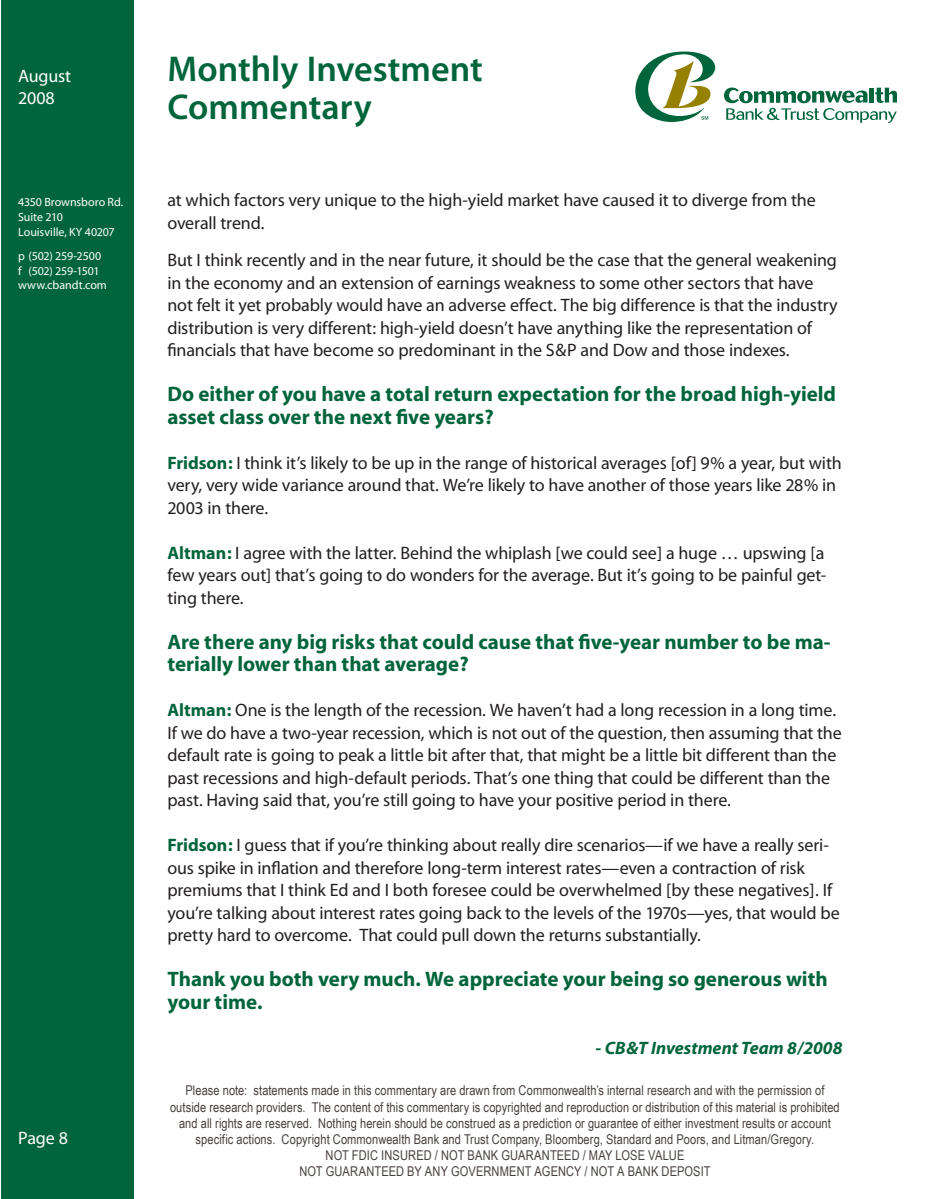
<style>
.page{position:relative;width:929px;height:1199px;background:#fff}
.page>*{position:absolute;margin:0;border:0;box-sizing:border-box;transform-origin:0 0}
.t1{font:600 36px/37.5px "Myriad Pro";color:#00653a}
.t2{font:700 21px/22.5px "Myriad";color:#00653a}
.t3{font:18px/22.5px "Myriad";letter-spacing:-.01em;color:#231f20}
.t4{font:italic 700 18px "Myriad";color:#00653a}
.t5{font:18px/21.6px "Myriad Pro";letter-spacing:-.01em;color:#fff}
.t6{font:18px "Myriad";color:#fff}
.t7{font:13.5px/16.2px "Arial Narrow";letter-spacing:.005em;color:#48403e;text-align:center}
.t8{font:12px/15px "Myriad Pro";letter-spacing:-.005em;color:#fff}
.s1{font-weight:700;color:#00653a}
</style>
<div class="page">
<div style="left:1px;top:0;width:133px;height:1199px;background:#00653a"></div>
<svg style="left:635px;top:52px;width:80px;height:70px"></svg>
<svg style="left:724px;top:88px;width:172px;height:35px"></svg>
<p class="t5" style="left:18px;top:65px;width:55px">August<br>2008</p>
<p class="t8" style="left:18px;top:195px;width:107px">4350 Brownsboro Rd.<br>Suite 210<br>Louisville, KY 40207</p>
<p class="t8" style="left:18px;top:249px;width:90px;line-height:14.4px">p (502) 259-2500 f (502) 259-1501 www.cbandt.com</p>
<p class="t6" style="left:18px;top:1129px;width:51px">Page 8</p>
<h1 class="t1" style="left:167px;top:49px;width:317px">Monthly Investment<br>Commentary</h1>
<p class="t3" style="left:167px;top:189px;width:650px">at which factors very unique to the high-yield market have caused it to diverge from the overall trend.</p>
<p class="t3" style="left:167px;top:249px;width:672px">But I think recently and in the near future, it should be the case that the general weakening in the economy and an extension of earnings weakness to some other sectors that have not felt it yet probably would have an adverse effect. The big difference is that the industry distribution is very different: high-yield doesn’t have anything like the representation of financials that have become so predominant in the S&amp;P and Dow and those indexes.</p>
<p class="t2" style="left:167px;top:383px;width:670px">Do either of you have a total return expectation for the broad high-yield asset class over the next five years?</p>
<p class="t3" style="left:167px;top:452px;width:676px"><span class="s1">Fridson:</span> I think it’s likely to be up in the range of historical averages [of] 9% a year, but with very, very wide variance around that. We’re likely to have another of those years like 28% in<br>2003 in there.</p>
<p class="t3" style="left:167px;top:542px;width:660px;text-align:justify"><span class="s1">Altman:</span> I agree with the latter. Behind the whiplash [we could see] a huge … upswing [a few years out] that’s going to do wonders for the average. But it’s going to be painful get&shy;ting there.</p>
<p class="t2" style="left:167px;top:631px;width:665px">Are there any big risks that could cause that five-year number to be ma&shy;terially lower than that average?</p>
<p class="t3" style="left:167px;top:699px;width:676px"><span class="s1">Altman:</span> One is the length of the recession. We haven’t had a long recession in a long time.<br>If we do have a two-year recession, which is not out of the question, then assuming that the default rate is going to peak a little bit after that, that might be a little bit different than the past recessions and high-default periods. That’s one thing that could be different than the past. Having said that, you’re still going to have your positive period in there.</p>
<p class="t3" style="left:167px;top:834px;width:674px"><span class="s1">Fridson:</span> I guess that if you’re thinking about really dire scenarios—if we have a really seri&shy;ous spike in inflation and therefore long-term interest rates—even a contraction of risk premiums that I think Ed and I both foresee could be overwhelmed [by these negatives]. If you’re talking about interest rates going back to the levels of the 1970s—yes, that would be pretty hard to overcome. That could pull down the returns substantially.</p>
<p class="t2" style="left:167px;top:968px;width:662px">Thank you both very much. We appreciate your being so generous with your time.</p>
<p class="t4" style="left:596px;top:1038px;width:248px">- CB&amp;T Investment Team 8/2008</p>
<p class="t7" style="left:170px;top:1082px;width:671px">Please note: statements made in this commentary are drawn from Commonwealth’s internal research and with the permission of outside research providers. The content of this commentary is copyrighted and reproduction or distribution of this material is prohibited and all rights are reserved. Nothing herein should be construed as a prediction or guarantee of either investment results or account specific actions. Copyright Commonwealth Bank and Trust Company, Bloomberg, Standard and Poors, and Litman/Gregory.<br>NOT FDIC INSURED / NOT BANK GUARANTEED / MAY LOSE VALUE<br>NOT GUARANTEED BY ANY GOVERNMENT AGENCY / NOT A BANK DEPOSIT</p>
</div>
